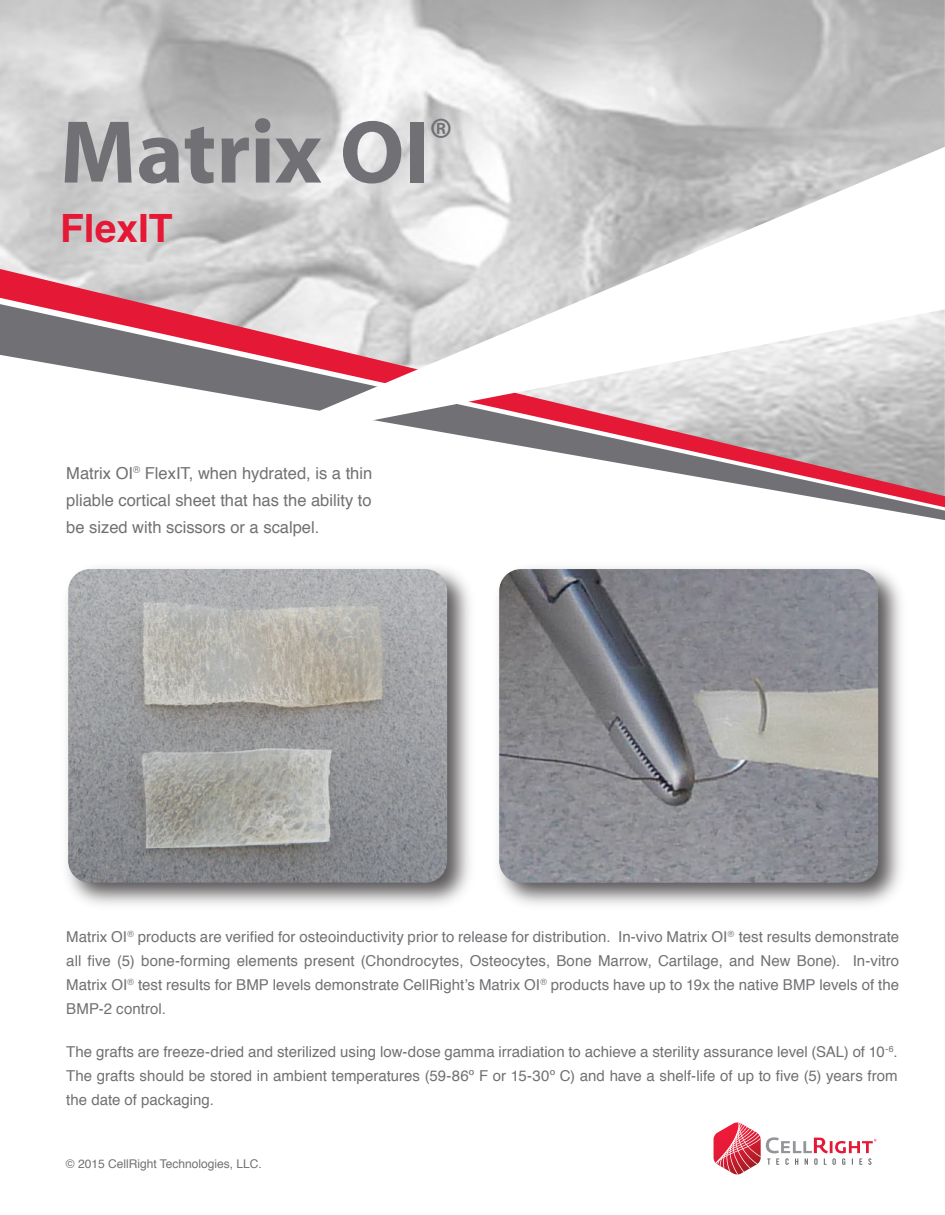
<style>
.page{position:relative;width:945px;height:1215px;background:#fff}
.page>*{position:absolute;margin:0;border:0;box-sizing:border-box;transform-origin:0 0}
.t1{font:700 90px "Myriad";color:#717074}
.t2{font:700 39px "Helvetica";color:#e51836}
.t3{font:16.5px/27px "Helvetica";color:#717074;text-align:justify}
.t4{font:15px/24px "Helvetica";letter-spacing:.005em;color:#717074;text-align:justify}
.t5{font:12px "Helvetica";color:#717074}
</style>
<div class="page">
<svg style="left:0;top:269px;width:945px;height:238px"></svg>
<svg style="left:292px;top:147px;width:653px;height:283px"></svg>
<svg style="left:714px;top:1123px;width:163px;height:52px"></svg>
<img style="left:498px;top:567px;width:403px;height:338px">
<img style="left:499px;top:569px;width:379px;height:314px">
<img style="left:67px;top:567px;width:403px;height:338px">
<img style="left:68px;top:569px;width:379px;height:314px">
<h1 class="t1" style="left:60px;top:106px;width:393px">Matrix OI<sup>®</sup></h1>
<h2 class="t2" style="left:60px;top:196px;width:114px">FlexIT</h2>
<p class="t3" style="left:66px;top:460px;width:308px">Matrix OI<sup>®</sup> FlexIT, when hydrated, is a thin pliable cortical sheet that has the ability to be sized with scissors or a scalpel.</p>
<p class="t4" style="left:66px;top:925px;width:834px">Matrix OI<sup>®</sup> products are verified for osteoinductivity prior to release for distribution. In-vivo Matrix OI<sup>®</sup> test results demonstrate all five (5) bone-forming elements present (Chondrocytes, Osteocytes, Bone Marrow, Cartilage, and New Bone). In-vitro Matrix OI<sup>®</sup> test results for BMP levels demonstrate CellRight’s Matrix OI<sup>®</sup> products have up to 19x the native BMP levels of the BMP-2 control.</p>
<p class="t4" style="left:66px;top:1040px;width:833px">The grafts are freeze-dried and sterilized using low-dose gamma irradiation to achieve a sterility assurance level (SAL) of 10<sup>-6</sup>.<br>The grafts should be stored in ambient temperatures (59-86º F or 15-30º C) and have a shelf-life of up to five (5) years from the date of packaging.</p>
<p class="t5" style="left:66px;top:1154px;width:198px">© 2015 CellRight Technologies, LLC.</p>
</div>
